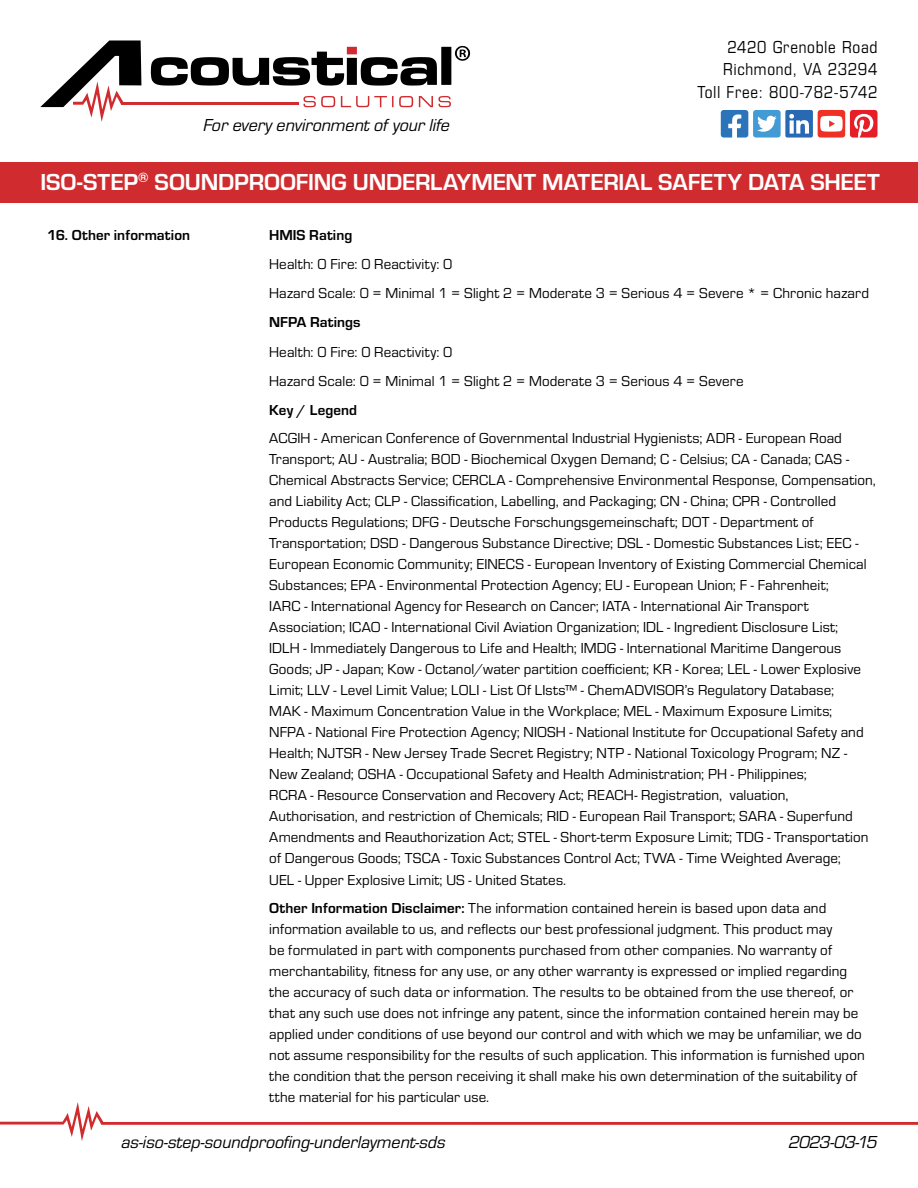
<style>
.page{position:relative;width:918px;height:1188px;background:#fff}
.page>*{position:absolute;margin:0;border:0;box-sizing:border-box;transform-origin:0 0}
.t1{font:700 24px "Eurostile";letter-spacing:-.005em;color:#fff}
.t2{font:italic 18px "Eurostile";letter-spacing:-.005em;color:#000}
.t3{font:18px/22.5px "Eurostile Con";letter-spacing:.035em;color:#000;text-align:right}
.t4{font:15px/21px "Eurostile";letter-spacing:.01em;color:#000}
.t5{font:700 15px "Eurostile";letter-spacing:.005em;color:#000}
.s1{font-weight:700}
</style>
<div class="page">
<svg style="left:0;top:1102px;width:918px;height:39px"></svg>
<svg style="left:721px;top:110px;width:156px;height:28px"></svg>
<div style="left:0;top:162px;width:918px;height:40px;background:#d02b2e"></div>
<svg style="left:40px;top:40px;width:430px;height:82px"></svg>
<p class="t2" style="left:204px;top:113px;width:248px">For every environment of your life</p>
<p class="t3" style="left:697px;top:34px;width:182px">2420 Grenoble Road<br>Richmond, VA 23294<br>Toll Free: 800-782-5742</p>
<h1 class="t1" style="left:40px;top:165px;width:841px">ISO-STEP<sup>®</sup> SOUNDPROOFING UNDERLAYMENT MATERIAL SAFETY DATA SHEET</h1>
<p class="t5" style="left:47px;top:224px;width:144px">16. Other information</p>
<p class="t5" style="left:269px;top:224px;width:85px">HMIS Rating</p>
<p class="t4" style="left:269px;top:248px;width:601px;line-height:29.2px">Health: 0 Fire: 0 Reactivity: 0<br>Hazard Scale: 0 = Minimal 1 = Slight 2 = Moderate 3 = Serious 4 = Severe * = Chronic hazard</p>
<p class="t5" style="left:269px;top:312px;width:93px">NFPA Ratings</p>
<p class="t4" style="left:269px;top:336px;width:476px;line-height:29.2px">Health: 0 Fire: 0 Reactivity: 0<br>Hazard Scale: 0 = Minimal 1 = Slight 2 = Moderate 3 = Serious 4 = Severe</p>
<p class="t5" style="left:269px;top:399px;width:89px">Key / Legend</p>
<p class="t4" style="left:269px;top:427px;width:608px">ACGIH - American Conference of Governmental Industrial Hygienists; ADR - European Road Transport; AU - Australia; BOD - Biochemical Oxygen Demand; C - Celsius; CA - Canada; CAS - Chemical Abstracts Service; CERCLA - Comprehensive Environmental Response, Compensation, and Liability Act; CLP - Classification, Labelling, and Packaging; CN - China; CPR - Controlled Products Regulations; DFG - Deutsche Forschungsgemeinschaft; DOT - Department of Transportation; DSD - Dangerous Substance Directive; DSL - Domestic Substances List; EEC - European Economic Community; EINECS - European Inventory of Existing Commercial Chemical Substances; EPA - Environmental Protection Agency; EU - European Union; F - Fahrenheit;<br>IARC - International Agency for Research on Cancer; IATA - International Air Transport Association; ICAO - International Civil Aviation Organization; IDL - Ingredient Disclosure List;<br>IDLH - Immediately Dangerous to Life and Health; IMDG - International Maritime Dangerous Goods; JP - Japan; Kow - Octanol/water partition coefficient; KR - Korea; LEL - Lower Explosive Limit; LLV - Level Limit Value; LOLI - List Of LIsts™ - ChemADVISOR’s Regulatory Database;<br>MAK - Maximum Concentration Value in the Workplace; MEL - Maximum Exposure Limits;<br>NFPA - National Fire Protection Agency; NIOSH - National Institute for Occupational Safety and Health; NJTSR - New Jersey Trade Secret Registry; NTP - National Toxicology Program; NZ - New Zealand; OSHA - Occupational Safety and Health Administration; PH - Philippines;<br>RCRA - Resource Conservation and Recovery Act; REACH- Registration, valuation, Authorisation, and restriction of Chemicals; RID - European Rail Transport; SARA - Superfund Amendments and Reauthorization Act; STEL - Short-term Exposure Limit; TDG - Transportation of Dangerous Goods; TSCA - Toxic Substances Control Act; TWA - Time Weighted Average;</p>
<p class="t4" style="left:269px;top:866px;width:559px;line-height:27.8px">UEL - Upper Explosive Limit; US - United States.<br><span class="s1">Other Information Disclaimer:</span> The information contained herein is based upon data and</p>
<p class="t4" style="left:269px;top:918px;width:597px">information available to us, and reflects our best professional judgment. This product may<br>be formulated in part with components purchased from other companies. No warranty of merchantability, fitness for any use, or any other warranty is expressed or implied regarding the accuracy of such data or information. The results to be obtained from the use thereof, or that any such use does not infringe any patent, since the information contained herein may be applied under conditions of use beyond our control and with which we may be unfamiliar, we do not assume responsibility for the results of such application. This information is furnished upon the condition that the person receiving it shall make his own determination of the suitability of tthe material for his particular use.</p>
<p class="t2" style="left:122px;top:1130px;width:326px">as-iso-step-soundproofing-underlayment-sds</p>
<p class="t2" style="left:789px;top:1130px;width:90px">2023-03-15</p>
</div>
